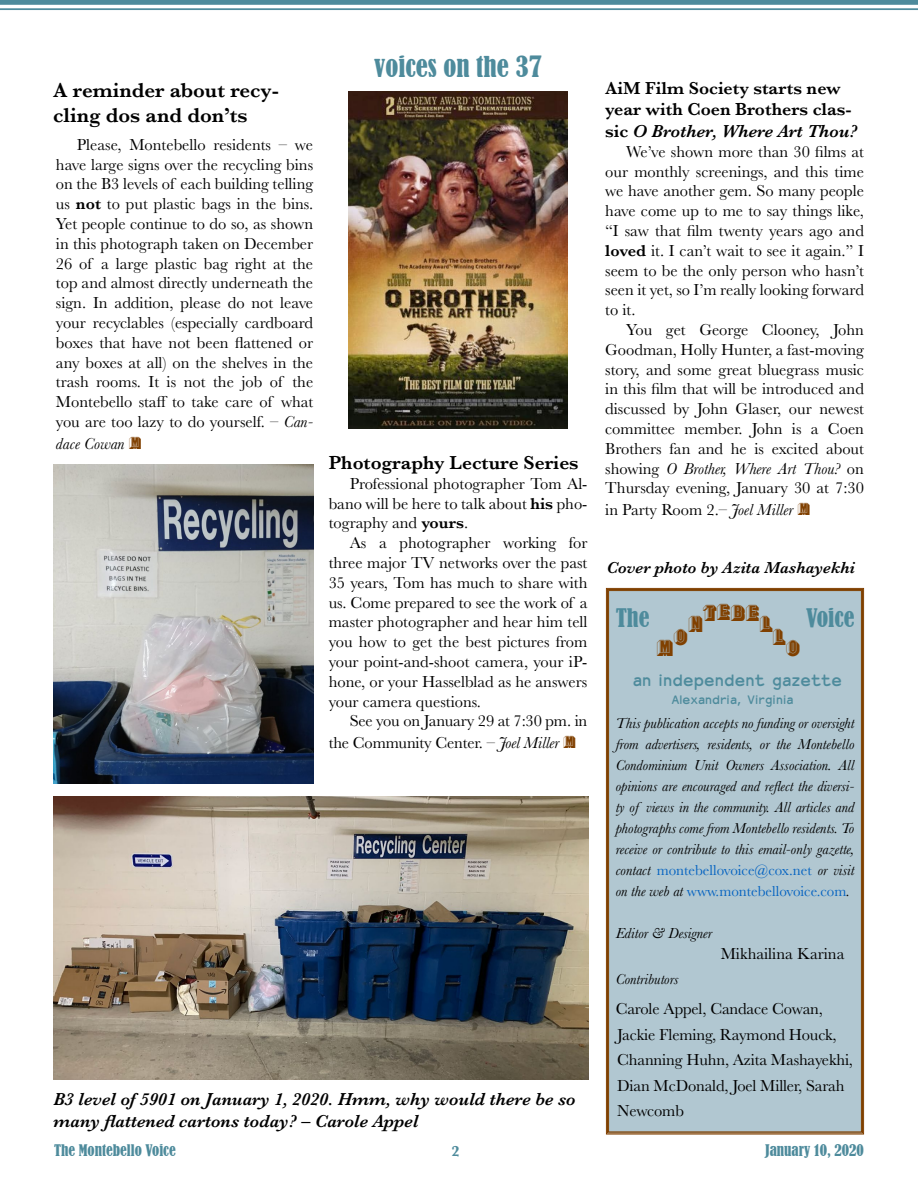
<style>
.page{position:relative;width:918px;height:1188px;background:#fff}
.page>*{position:absolute;margin:0;border:0;box-sizing:border-box;transform-origin:0 0}
.t1{font:condensed 27px "Bernard";color:#4e8b9c}
.t2{font:24px "Buxom D";color:#804000}
.t3{font:condensed 24px "Bernard";color:#4e8b9c}
.t4{font:600 21px/25.2px "Baskerville";color:#000}
.t5{font:600 19.5px "Baskerville";color:#000}
.t6{font:italic 600 18px/21.6px "Baskerville";color:#000}
.t7{font:600 18px/21.6px "Baskerville";color:#000}
.t8{font:18px "Abolon";color:#4e8b9c}
.t9{font:16.5px/19.8px "Baskerville";color:#000;text-align:justify}
.t10{font:italic 600 16.5px "Baskerville";color:#000}
.t11{font:italic 16.5px "Baskerville";color:#000}
.t12{font:italic 15px/21px "Baskerville";color:#000;text-align:justify}
.t13{font:condensed 15px "Bernard";color:#4e8b9c}
.t14{font:700 15px "Baskerville";color:#4e8b9c}
.t15{font:13.5px "Abolon";color:#4e8b9c}
.s1{font-weight:600}
.s2{font-style:italic}
.s3{font-family:"Buxom D";font-style:normal;font-size:18px;color:#804000}
.s4{font-family:"Buxom D";font-size:18px;color:#804000}
.s5{font-style:normal;color:#0563c1}
</style>
<div class="page">
<div style="left:0;top:0;width:918px;height:5px;background:#4e8b9c"></div>
<hr style="left:0;top:8px;width:918px;height:2px;background:#4e8b9c">
<div style="left:606px;top:588px;width:258px;height:547px;background:#b1c7d1"></div>
<div style="left:608px;top:590px;width:254px;height:542px;border:1px solid #804000"></div>
<img style="left:348px;top:91px;width:220px;height:337px">
<img style="left:54px;top:464px;width:259px;height:320px">
<img style="left:53px;top:796px;width:536px;height:284px">
<p class="t4" style="left:53px;top:77px;width:227px">A reminder about recy&shy;cling dos and don’ts</p>
<p class="t9" style="left:56px;top:135px;width:259px;text-indent:21px">Please, Montebello residents – we have large signs over the recycling bins on the B3 levels of each building telling us <span class="s1">not</span> to put plastic bags in the bins.<br>Yet people continue to do so, as shown in this photograph taken on December 26 of a large plastic bag right at the top and almost directly underneath the sign. In addition, please do not leave your recyclables (especially cardboard boxes that have not been flattened or any boxes at all) on the shelves in the trash rooms. It is not the job of the Montebello staff to take care of what you are too lazy to do yourself. – <span class="s2">Can-</span></p>
<p class="t11" style="left:56px;top:432px;width:87px">dace Cowan <span class="s3">M</span></p>
<h1 class="t1" style="left:374px;top:51px;width:169px">voices on the 37</h1>
<p class="t5" style="left:329px;top:449px;width:251px">Photography Lecture Series</p>
<p class="t9" style="left:329px;top:474px;width:260px;text-indent:21px">Professional photographer Tom Al&shy;bano will be here to talk about <span class="s1">his</span> pho&shy;tography and <span class="s1">yours</span>.</p>
<p class="t9" style="left:329px;top:533px;width:260px;text-indent:21px">As a photographer working for three major TV networks over the past 35 years, Tom has much to share with us. Come prepared to see the work of a master photographer and hear him tell you how to get the best pictures from your point-and-shoot camera, your iP&shy;hone, or your Hasselblad as he answers your camera questions.</p>
<p class="t9" style="left:329px;top:711px;width:260px;line-height:21.6px;text-indent:21px">See you on January 29 at 7:30 pm. in the Community Center. – <span class="s2">Joel Miller</span> <span class="s4">M</span></p>
<p class="t6" style="left:54px;top:1089px;width:524px">B3 level of 5901 on January 1, 2020. Hmm, why would there be so many flattened cartons today? – Carole Appel</p>
<p class="t7" style="left:605px;top:77px;width:254px">AiM Film Society starts new year with Coen Brothers clas&shy;sic <span class="s2">O Brother, Where Art Thou?</span></p>
<p class="t9" style="left:605px;top:142px;width:260px;text-indent:21px">We’ve shown more than 30 films at our monthly screenings, and this time we have another gem. So many people have come up to me to say things like, “I saw that film twenty years ago and <span class="s1">loved</span> it. I can’t wait to see it again.” I seem to be the only person who hasn’t seen it yet, so I’m really looking forward to it.</p>
<p class="t9" style="left:605px;top:320px;width:260px;text-indent:21px">You get George Clooney, John Goodman, Holly Hunter, a fast-moving story, and some great bluegrass music in this film that will be introduced and discussed by John Glaser, our newest committee member. John is a Coen Brothers fan and he is excited about showing <span class="s2">O Brother, Where Art Thou?</span> on Thursday evening, January 30 at 7:30</p>
<p class="t9" style="left:605px;top:500px;width:207px">in Party Room 2.– <span class="s2">Joel Miller</span> <span class="s4">M</span></p>
<p class="t10" style="left:607px;top:556px;width:250px">Cover photo by Azita Mashayekhi</p>
<h2 class="t3" style="left:616px;top:604px;width:35px">The</h2>
<h2 class="t2" style="left:688px;top:601px;width:86px">NTEBEL</h2>
<h2 class="t3" style="left:806px;top:604px;width:50px">Voice</h2>
<h2 class="t2" style="left:657px;top:630px;width:33px">MO</h2>
<h2 class="t2" style="left:773px;top:630px;width:29px">LO</h2>
<p class="t8" style="left:633px;top:670px;width:211px">an independent gazette</p>
<p class="t15" style="left:671px;top:692px;width:124px">Alexandria, Virginia</p>
<p class="t12" style="left:616px;top:713px;width:240px">This publication accepts no funding or oversight from advertisers, residents, or the Montebello Condominium Unit Owners Association. All opinions are encouraged and reflect the diversi&shy;ty of views in the community. All articles and photographs come from Montebello residents. To receive or contribute to this email-only gazette, contact <span class="s5">montebellovoice@cox.net</span> or visit on the web at <span class="s5">www.montebellovoice.com</span>.</p>
<p class="t12" style="left:616px;top:923px;width:98px">Editor &amp; Designer</p>
<p class="t9" style="left:721px;top:944px;width:125px">Mikhailina Karina</p>
<p class="t12" style="left:616px;top:969px;width:64px">Contributors</p>
<p class="t9" style="left:616px;top:997px;width:239px;line-height:25.5px;text-align:left">Carole Appel, Candace Cowan,<br>Jackie Fleming, Raymond Houck,<br>Channing Huhn, Azita Mashayekhi,<br>Dian McDonald, Joel Miller, Sarah<br>Newcomb</p>
<p class="t13" style="left:54px;top:1141px;width:123px">The Montebello Voice</p>
<p class="t14" style="left:452px;top:1140px;width:10px">2</p>
<p class="t13" style="left:765px;top:1141px;width:100px">January 10, 2020</p>
</div>
